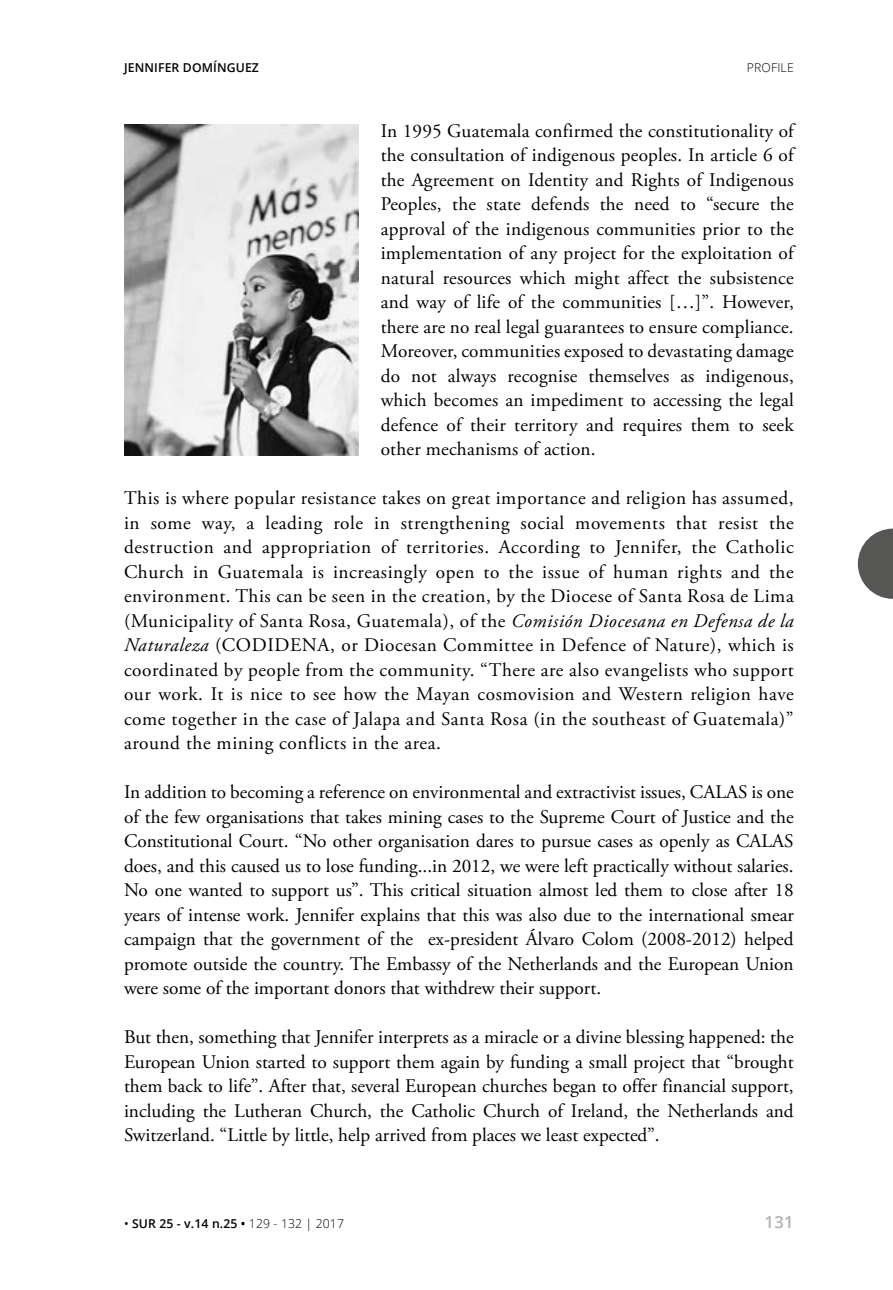
<style>
.page{position:relative;width:893px;height:1290px;background:#fff}
.page>*{position:absolute;margin:0;border:0;box-sizing:border-box;transform-origin:0 0}
.t1{font:19.25px/24.5px "Adobe Garamond Pro";letter-spacing:.005em;color:#000;text-align:justify}
.t2{font:600 16.62px "Open Sans";color:#b3b2b2}
.t3{font:600 12.25px "Open Sans";letter-spacing:.01em;color:#000}
.t4{font:300 12.25px "Open Sans";letter-spacing:.01em;color:#000}
.s1{font-style:italic}
.s2{font-weight:400}
.s3{font-weight:300}
</style>
<div class="page">
<img style="left:124px;top:125px;width:235px;height:330px">
<svg style="left:858px;top:529px;width:35px;height:70px"></svg>
<p class="t3" style="left:124px;top:59px;width:136px">JENNIFER DOMÍNGUEZ</p>
<p class="t4" style="left:747px;top:59px;width:48px">PROFILE</p>
<p class="t1" style="left:381px;top:119px;width:415px">In 1995 Guatemala confirmed the constitutionality of the consultation of indigenous peoples. In article 6 of the Agreement on Identity and Rights of Indigenous Peoples, the state defends the need to “secure the approval of the indigenous communities prior to the implementation of any project for the exploitation of natural resources which might affect the subsistence and way of life of the communities […]”. However, there are no real legal guarantees to ensure compliance.<br>Moreover, communities exposed to devastating damage do not always recognise themselves as indigenous, which becomes an impediment to accessing the legal defence of their territory and requires them to seek other mechanisms of action.</p>
<p class="t1" style="left:124px;top:486px;width:671px">This is where popular resistance takes on great importance and religion has assumed, in some way, a leading role in strengthening social movements that resist the destruction and appropriation of territories. According to Jennifer, the Catholic Church in Guatemala is increasingly open to the issue of human rights and the environment. This can be seen in the creation, by the Diocese of Santa Rosa de Lima (Municipality of Santa Rosa, Guatemala), of the <span class="s1">Comisión Diocesana en Defensa de la Naturaleza</span> (CODIDENA, or Diocesan Committee in Defence of Nature), which is coordinated by people from the community. “There are also evangelists who support our work. It is nice to see how the Mayan cosmovision and Western religion have come together in the case of Jalapa and Santa Rosa (in the southeast of Guatemala)” around the mining conflicts in the area.</p>
<p class="t1" style="left:124px;top:780px;width:671px">In addition to becoming a reference on environmental and extractivist issues, CALAS is one of the few organisations that takes mining cases to the Supreme Court of Justice and the Constitutional Court. “No other organisation dares to pursue cases as openly as CALAS does, and this caused us to lose funding...in 2012, we were left practically without salaries.<br>No one wanted to support us”. This critical situation almost led them to close after 18 years of intense work. Jennifer explains that this was also due to the international smear campaign that the government of the ex-president Álvaro Colom (2008-2012) helped promote outside the country. The Embassy of the Netherlands and the European Union were some of the important donors that withdrew their support.</p>
<p class="t1" style="left:124px;top:1025px;width:671px">But then, something that Jennifer interprets as a miracle or a divine blessing happened: the European Union started to support them again by funding a small project that “brought them back to life”. After that, several European churches began to offer financial support, including the Lutheran Church, the Catholic Church of Ireland, the Netherlands and Switzerland. “Little by little, help arrived from places we least expected”.</p>
<p class="t3" style="left:124px;top:1215px;width:222px"><span class="s2">•</span> SUR 25 - v.14 n.25 • <span class="s3">129 - 132 | 2017</span></p>
<p class="t2" style="left:765px;top:1210px;width:31px">131</p>
</div>
